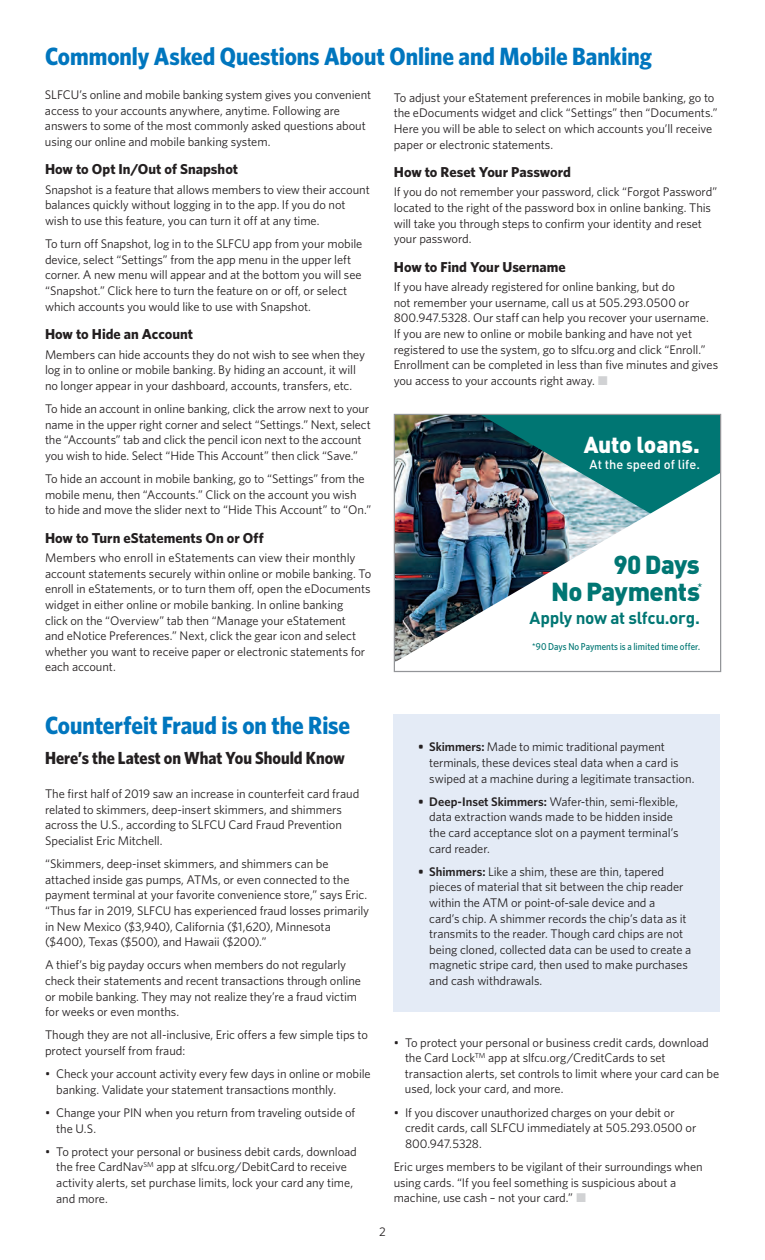
<style>
.page{position:relative;width:765px;height:1260px;background:#fff}
.page>*{position:absolute;margin:0;border:0;box-sizing:border-box;transform-origin:0 0}
.t1{font:900 25.75px/27.1px "DIN Pro";letter-spacing:-.02em;color:#007673;text-align:right}
.D_S_Header_Body_Copy{font:700 25px "Whitney Narrow";color:#0076be}
.t2{font:900 22.88px "DIN Pro";letter-spacing:-.01em;color:#fff}
.D_S_subhead_14_black{font:700 17.5px "Whitney Narrow";color:#231f20}
.t3{font:700 17.12px "DIN Pro";letter-spacing:-.02em;color:#007673}
.D_S_sub_bold_black{font:700 14.38px "Whitney";color:#231f20}
.t4{font:500 14.25px "Whitney Narrow";color:#007673}
.t5{font:500 12.88px "DIN Pro";color:#fff}
.D_S_Body_Copy{font:12.5px/15.6px "Whitney";letter-spacing:-.005em;color:#231f20}
.t6{font:500 10px "Whitney Narrow";letter-spacing:.005em;color:#007673}
.s1{color:#d1d2d4}
.s2{font-weight:600}
</style>
<div class="page">
<div style="left:394px;top:715px;width:326px;height:297px;background:#e4ebf6"></div>
<img style="left:396px;top:416px;width:84px;height:57px">
<svg style="left:480px;top:416px;width:239px;height:57px;background:#0e6c6c"></svg>
<img style="left:396px;top:473px;width:323px;height:189px">
<div style="left:394px;top:414px;width:327px;height:258px;border:1px solid #939598"></div>
<p class="D_S_Header_Body_Copy" style="left:45px;top:39px;width:608px">Commonly Asked Questions About Online and Mobile Banking</p>
<p class="D_S_Body_Copy" style="left:394px;top:89px;width:326px">To adjust your eStatement preferences in mobile banking, go to the eDocuments widget and click “Settings” then “Documents.” Here you will be able to select on which accounts you’ll receive paper or electronic statements.</p>
<p class="D_S_sub_bold_black" style="left:394px;top:162px;width:179px">How to Reset Your Password</p>
<p class="D_S_Body_Copy" style="left:394px;top:184px;width:325px">If you do not remember your password, click “Forgot Password” located to the right of the password box in online banking. This will take you through steps to confirm your identity and reset your password.</p>
<p class="D_S_sub_bold_black" style="left:394px;top:257px;width:174px">How to Find Your Username</p>
<p class="D_S_Body_Copy" style="left:394px;top:279px;width:326px">If you have already registered for online banking, but do<br>not remember your username, call us at 505.293.0500 or 800.947.5328. Our staff can help you recover your username.<br>If you are new to online or mobile banking and have not yet registered to use the system, go to slfcu.org and click “Enroll.” Enrollment can be completed in less than five minutes and gives you access to your accounts right away. <span class="s1">■</span></p>
<p class="D_S_Body_Copy" style="left:45px;top:87px;width:328px">SLFCU’s online and mobile banking system gives you convenient access to your accounts anywhere, anytime. Following are answers to some of the most commonly asked questions about using our online and mobile banking system.</p>
<p class="D_S_sub_bold_black" style="left:45px;top:160px;width:195px">How to Opt In/Out of Snapshot</p>
<p class="D_S_Body_Copy" style="left:45px;top:181px;width:326px">Snapshot is a feature that allows members to view their account balances quickly without logging in to the app. If you do not wish to use this feature, you can turn it off at any time.</p>
<p class="D_S_Body_Copy" style="left:45px;top:236px;width:319px">To turn off Snapshot, log in to the SLFCU app from your mobile device, select “Settings” from the app menu in the upper left corner. A new menu will appear and at the bottom you will see “Snapshot.” Click here to turn the feature on or off, or select which accounts you would like to use with Snapshot.</p>
<p class="D_S_sub_bold_black" style="left:45px;top:325px;width:150px">How to Hide an Account</p>
<p class="D_S_Body_Copy" style="left:45px;top:346px;width:322px">Members can hide accounts they do not wish to see when they log in to online or mobile banking. By hiding an account, it will no longer appear in your dashboard, accounts, transfers, etc.</p>
<p class="D_S_Body_Copy" style="left:45px;top:401px;width:327px">To hide an account in online banking, click the arrow next to your name in the upper right corner and select “Settings.” Next, select the “Accounts” tab and click the pencil icon next to the account you wish to hide. Select “Hide This Account” then click “Save.”</p>
<p class="D_S_Body_Copy" style="left:45px;top:471px;width:328px">To hide an account in mobile banking, go to “Settings” from the mobile menu, then “Accounts.” Click on the account you wish<br>to hide and move the slider next to “Hide This Account” to “On.”</p>
<p class="D_S_sub_bold_black" style="left:45px;top:528px;width:220px">How to Turn eStatements On or Off</p>
<p class="D_S_Body_Copy" style="left:45px;top:550px;width:328px">Members who enroll in eStatements can view their monthly account statements securely within online or mobile banking. To enroll in eStatements, or to turn them off, open the eDocuments widget in either online or mobile banking. In online banking<br>click on the “Overview” tab then “Manage your eStatement<br>and eNotice Preferences.” Next, click the gear icon and select whether you want to receive paper or electronic statements for each account.</p>
<p class="t2" style="left:584px;top:427px;width:118px">Auto loans.</p>
<p class="t5" style="left:590px;top:454px;width:112px">At the speed of life.</p>
<p class="t1" style="left:551px;top:549px;width:150px">90 Days<br>No Payments</p>
<p class="t3" style="left:530px;top:604px;width:172px">Apply now at slfcu.org.</p>
<p class="t6" style="left:532px;top:640px;width:169px">*90 Days No Payments is a limited time offer.</p>
<p class="t4" style="left:697px;top:579px;width:6px">*</p>
<p class="D_S_Header_Body_Copy" style="left:45px;top:709px;width:307px">Counterfeit Fraud is on the Rise</p>
<p class="D_S_subhead_14_black" style="left:45px;top:746px;width:301px">Here’s the Latest on What You Should Know</p>
<p class="D_S_Body_Copy" style="left:429px;top:739px;width:267px;text-indent:-11px"><span class="s2">• Skimmers:</span> Made to mimic traditional payment terminals, these devices steal data when a card is swiped at a machine during a legitimate transaction.</p>
<p class="D_S_Body_Copy" style="left:429px;top:793px;width:251px;text-indent:-11px"><span class="s2">• Deep-Inset Skimmers:</span> Wafer-thin, semi-flexible, data extraction wands made to be hidden inside the card acceptance slot on a payment terminal’s card reader.</p>
<p class="D_S_Body_Copy" style="left:429px;top:863px;width:263px;text-indent:-11px"><span class="s2">• Shimmers:</span> Like a shim, these are thin, tapered pieces of material that sit between the chip reader within the ATM or point-of-sale device and a<br>card’s chip. A shimmer records the chip’s data as it transmits to the reader. Though card chips are not being cloned, collected data can be used to create a magnetic stripe card, then used to make purchases and cash withdrawals.</p>
<p class="D_S_Body_Copy" style="left:45px;top:786px;width:316px">The first half of 2019 saw an increase in counterfeit card fraud related to skimmers, deep-insert skimmers, and shimmers across the U.S., according to SLFCU Card Fraud Prevention Specialist Eric Mitchell.</p>
<p class="D_S_Body_Copy" style="left:45px;top:856px;width:326px">“Skimmers, deep-inset skimmers, and shimmers can be attached inside gas pumps, ATMs, or even connected to the payment terminal at your favorite convenience store,” says Eric. “Thus far in 2019, SLFCU has experienced fraud losses primarily in New Mexico ($3,940), California ($1,620), Minnesota ($400), Texas ($500), and Hawaii ($200).”</p>
<p class="D_S_Body_Copy" style="left:45px;top:957px;width:318px">A thief’s big payday occurs when members do not regularly check their statements and recent transactions through online or mobile banking. They may not realize they’re a fraud victim for weeks or even months.</p>
<p class="D_S_Body_Copy" style="left:45px;top:1027px;width:325px">Though they are not all-inclusive, Eric offers a few simple tips to protect yourself from fraud:</p>
<p class="D_S_Body_Copy" style="left:56px;top:1066px;width:316px;text-indent:-11px">• Check your account activity every few days in online or mobile banking. Validate your statement transactions monthly.</p>
<p class="D_S_Body_Copy" style="left:56px;top:1104px;width:300px;text-indent:-11px">• Change your PIN when you return from traveling outside of the U.S.</p>
<p class="D_S_Body_Copy" style="left:56px;top:1143px;width:302px;text-indent:-11px">• To protect your personal or business debit cards, download the free CardNav<sup>SM</sup> app at slfcu.org/DebitCard to receive activity alerts, set purchase limits, lock your card any time, and more.</p>
<p class="D_S_Body_Copy" style="left:405px;top:1034px;width:316px;text-indent:-11px">• To protect your personal or business credit cards, download the Card Lock<sup>TM</sup> app at slfcu.org/CreditCards to set transaction alerts, set controls to limit where your card can be used, lock your card, and more.</p>
<p class="D_S_Body_Copy" style="left:405px;top:1104px;width:293px;text-indent:-11px">• If you discover unauthorized charges on your debit or credit cards, call SLFCU immediately at 505.293.0500 or<br>800.947.5328.</p>
<p class="D_S_Body_Copy" style="left:394px;top:1158px;width:310px">Eric urges members to be vigilant of their surroundings when using cards. “If you feel something is suspicious about a machine, use cash – not your card.” <span class="s1">■</span></p>
<p class="D_S_Body_Copy" style="left:379px;top:1224px;width:8px">2</p>
</div>
